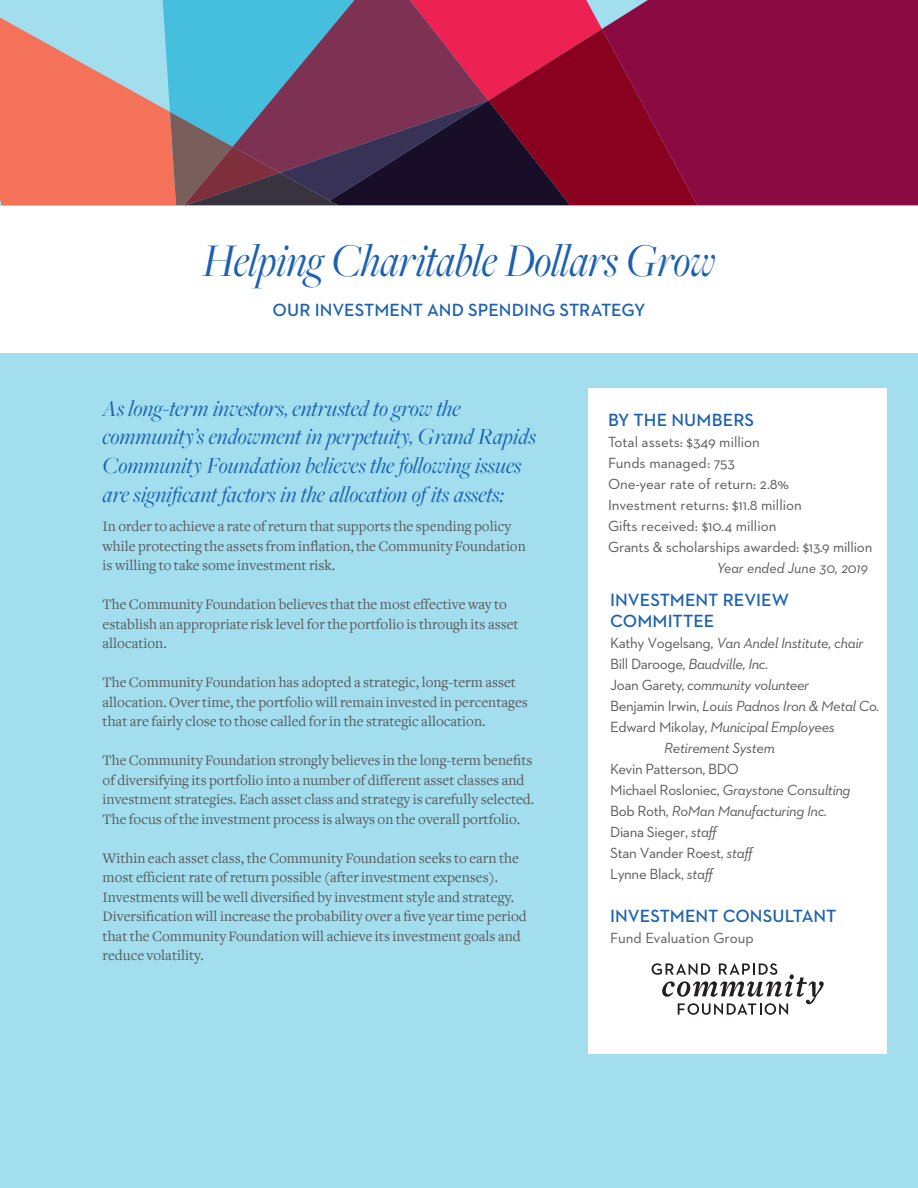
<style>
.page{position:relative;width:918px;height:1188px;background:#a2deee}
.page>*{position:absolute;margin:0;border:0;box-sizing:border-box;transform-origin:0 0}
.t1{font:italic 48.6px "Freight Big Pro";letter-spacing:-.01em;color:#1c61af;scale:.93 1}
.t2{font:italic 24px/28.8px "Freight Big Pro";letter-spacing:-.005em;color:#1c61af}
.t3{font:600 18px/21.6px "Neutraface 2 Text";letter-spacing:-.005em;color:#1c61af}
.t4{font:15px/19.5px "Freight Text";color:#57585a}
.t5{font:15px "Neutraface 2 Text";letter-spacing:-.01em;color:#57585a}
.t6{font:italic 15px "Neutraface 2 Text";letter-spacing:-.025em;color:#57585a}
.t7{font:italic 15px "Neutraface 2 Text";color:#57585a;scale:.96 1}
.s1{font-size:14.85px}
.s2{font-style:normal}
.s3{font-style:italic}
</style>
<div class="page">
<div style="left:589px;top:389px;width:298px;height:665px;background:#fff"></div>
<svg style="left:652px;top:963px;width:172px;height:52px"></svg>
<div style="left:697px;top:0;width:221px;height:205px;background:#8b0a42"></div>
<svg style="left:0;top:0;width:697px;height:205px;background:#8c4e64"></svg>
<div style="left:0;top:207px;width:918px;height:146px;background:#fff"></div>
<p class="t1" style="left:203px;top:229px;width:553px">Helping Charitable Dollars Grow</p>
<p class="t3" style="left:273px;top:299px;width:374px">OUR INVESTMENT AND SPENDING STRATEGY</p>
<p class="t2" style="left:103px;top:393px;width:435px">As long-term investors, entrusted to grow the community’s endowment in perpetuity, Grand Rapids Community Foundation believes the following issues are significant factors in the allocation of its assets:</p>
<p class="t4" style="left:103px;top:517px;width:425px">In order to achieve a rate of return that supports the spending policy while protecting the assets from inflation, the Community Foundation is willing to take some investment risk.</p>
<p class="t4" style="left:103px;top:595px;width:418px">The Community Foundation believes that the most effective way to establish an appropriate risk level for the portfolio is through its asset allocation.</p>
<p class="t4" style="left:103px;top:673px;width:427px">The Community Foundation has adopted a strategic, long-term asset allocation. Over time, the portfolio will remain invested in percentages that are fairly close to those called for in the strategic allocation.</p>
<p class="t4" style="left:103px;top:751px;width:433px">The Community Foundation strongly believes in the long-term benefits of diversifying its portfolio into a number of different asset classes and investment strategies. Each asset class and strategy is carefully selected.<br>The focus of the investment process is always on the overall portfolio.</p>
<p class="t4" style="left:103px;top:848px;width:426px">Within each asset class, the Community Foundation seeks to earn the most efficient rate of return possible (after investment expenses).<br>Investments will be well diversified by investment style and strategy.<br>Diversification will increase the probability over a five year time period that the Community Foundation will achieve its investment goals and reduce volatility.</p>
<p class="t3" style="left:608px;top:409px;width:148px">BY THE NUMBERS</p>
<p class="t5" style="left:608px;top:433px;width:153px">Total assets: $349 million</p>
<p class="t5" style="left:608px;top:454px;width:128px">Funds managed: 753</p>
<p class="t5" style="left:608px;top:475px;width:182px">One-year rate of return: 2.8%</p>
<p class="t5" style="left:608px;top:496px;width:195px">Investment returns: $11.8 million</p>
<p class="t5" style="left:608px;top:517px;width:170px">Gifts received: $10.4 million</p>
<p class="t5" style="left:608px;top:538px;width:266px">Grants &amp; scholarships awarded: <span class="s1">$13.9 million</span></p>
<p class="t7" style="left:717px;top:559px;width:159px">Year ended June 30, 2019</p>
<p class="t3" style="left:610px;top:589px;width:180px">INVESTMENT REVIEW<br>COMMITTEE</p>
<p class="t6" style="left:610px;top:634px;width:255px"><span class="s2">Kathy Vogelsang,</span> Van Andel Institute, chair</p>
<p class="t6" style="left:610px;top:655px;width:160px"><span class="s2">Bill Darooge,</span> Baudville, Inc.</p>
<p class="t6" style="left:610px;top:676px;width:201px"><span class="s2">Joan Garety,</span> community volunteer</p>
<p class="t6" style="left:610px;top:697px;width:271px"><span class="s2">Benjamin Irwin,</span> Louis Padnos Iron &amp; Metal Co.</p>
<p class="t6" style="left:610px;top:718px;width:226px"><span class="s2">Edward Mikolay,</span> Municipal Employees</p>
<p class="t6" style="left:664px;top:739px;width:112px">Retirement System</p>
<p class="t5" style="left:610px;top:760px;width:130px">Kevin Patterson, BDO</p>
<p class="t6" style="left:610px;top:781px;width:242px"><span class="s2">Michael Rosloniec,</span> Graystone Consulting</p>
<p class="t6" style="left:610px;top:802px;width:218px"><span class="s2">Bob Roth,</span> RoMan Manufacturing Inc.</p>
<p class="t5" style="left:610px;top:823px;width:110px">Diana Sieger, <span class="s3">staff</span></p>
<p class="t5" style="left:610px;top:844px;width:146px">Stan Vander Roest, <span class="s3">staff</span></p>
<p class="t5" style="left:610px;top:865px;width:106px">Lynne Black, <span class="s3">staff</span></p>
<p class="t3" style="left:610px;top:905px;width:228px">INVESTMENT CONSULTANT</p>
<p class="t5" style="left:610px;top:929px;width:145px">Fund Evaluation Group</p>
</div>
